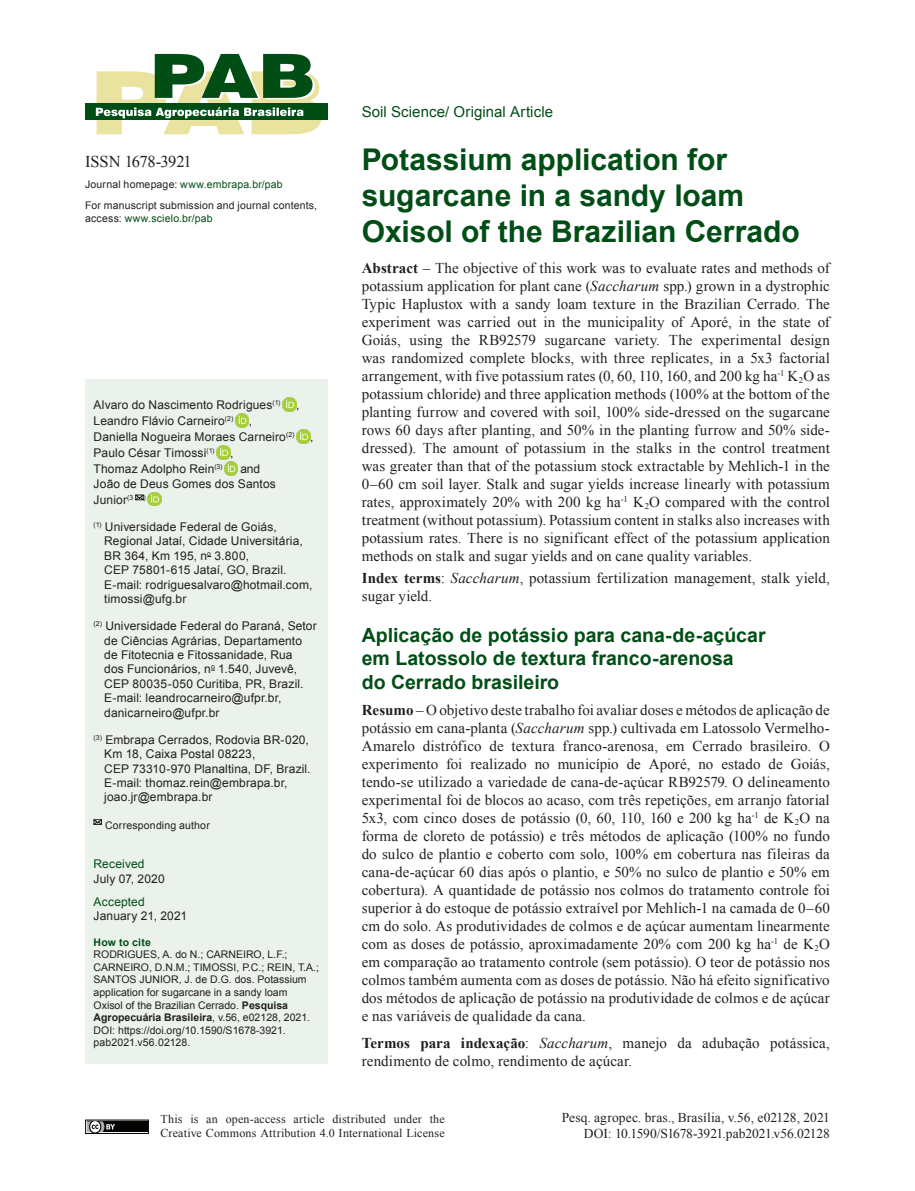
<style>
.page{position:relative;width:915px;height:1191px;background:#fff}
.page>*{position:absolute;margin:0;border:0;box-sizing:border-box;transform-origin:0 0}
.TÍTULO_DO_ARTIGO{font:700 30px/36px "Arial";color:#004e16}
.TÍTULO_DO_ABSTRACT{font:700 19.5px/23.4px "Arial";color:#004e16}
.ISSNe{font:16.5px "Times New Roman";letter-spacing:-.03em;color:#231f20}
.RESUMO_ABSTRACT{font:15px/18px "Times New Roman";letter-spacing:.005em;color:#231f20;text-align:justify}
.SEÇÃO_TIPO_DE_ARTIGO{font:15px "Arial";letter-spacing:.005em;color:#004e16}
.t1{font:13.5px/16.2px "Times New Roman";letter-spacing:.005em;color:#231f20;text-align:right}
.NOTAS_AUTORES{font:12px/14.4px "Arial";letter-spacing:.01em;color:#231f20}
.AUTORES{font:12px/16px "Arial";letter-spacing:.01em;color:#231f20}
.t2{font:12px/14.4px "Times New Roman";letter-spacing:.015em;color:#231f20}
.ACEITE_DATA{font:12px "Arial";letter-spacing:.01em;color:#231f20}
.RECEBIDO_DATA{font:12px "Arial";letter-spacing:.015em;color:#231f20}
.RECEBIDO{font:12px "Arial";letter-spacing:.01em;color:#004e16}
.ACEITE{font:12px "Arial";letter-spacing:.01em;color:#004e16}
.HOW_TO_CITE_TEXTO{font:10.5px/12.6px "Arial";color:#231f20}
.ENDERECO_ELETRONICO{font:10.5px/12.6px "Arial";letter-spacing:.015em;color:#231f20}
.ENDERECO_ELETRONICO-2{font:10.5px "Arial";letter-spacing:.015em;color:#004e16}
.AUTOR_CORRESP{font:10.5px "Arial";letter-spacing:.015em;color:#231f20}
.HOW_TO_CITE{font:700 10.5px "Arial";letter-spacing:.02em;color:#004e16}
.AUTORES-2{font:6.9px "Arial";color:#231f20}
.s1{color:#231f20}
.s2{color:#004e16}
.s3{font-weight:700}
.s4{font-style:italic}
</style>
<div class="page">
<div style="left:85px;top:1119px;width:64px;height:15px;border:1px solid #040503"></div>
<div style="left:87px;top:1121px;width:60px;height:11px;background:#040503"></div>
<svg style="left:85px;top:1119px;width:30px;height:15px"></svg>
<div style="left:85px;top:104px;width:242px;height:16px;background:#004e16"></div>
<svg style="left:96px;top:54px;width:226px;height:80px"></svg>
<div style="left:85px;top:379px;width:242px;height:684px;background:#ebf1eb"></div>
<img style="left:282px;top:398px;width:14px;height:13px">
<img style="left:235px;top:414px;width:14px;height:13px">
<img style="left:296px;top:430px;width:14px;height:13px">
<img style="left:216px;top:446px;width:14px;height:13px">
<svg style="left:224px;top:462px;width:13px;height:13px"></svg>
<svg style="left:135px;top:494px;width:8px;height:6px"></svg>
<img style="left:148px;top:492px;width:13px;height:14px">
<svg style="left:94px;top:819px;width:8px;height:5px"></svg>
<p class="ISSNe" style="left:85px;top:150px;width:108px">ISSN 1678-3921</p>
<p class="ENDERECO_ELETRONICO-2" style="left:85px;top:178px;width:199px"><span class="s1">Journal homepage:</span> www.embrapa.br/pab</p>
<p class="ENDERECO_ELETRONICO" style="left:85px;top:199px;width:233px">For manuscript submission and journal contents, access: <span class="s2">www.scielo.br/pab</span></p>
<p class="AUTORES" style="left:94px;top:397px;width:188px">Alvaro do Nascimento Rodrigues<sup>(1)</sup></p>
<p class="AUTORES" style="left:296px;top:397px;width:5px">,</p>
<p class="AUTORES" style="left:94px;top:413px;width:141px">Leandro Flávio Carneiro<sup>(2)</sup></p>
<p class="AUTORES" style="left:94px;top:413px;width:202px;text-indent:155px">,<br>Daniella Nogueira Moraes Carneiro<sup>(2)</sup></p>
<p class="AUTORES" style="left:94px;top:445px;width:122px">Paulo César Timossi<sup>(1)</sup></p>
<p class="AUTORES" style="left:230px;top:445px;width:5px">,</p>
<p class="AUTORES" style="left:310px;top:429px;width:5px">,</p>
<p class="AUTORES" style="left:94px;top:461px;width:130px">Thomaz Adolpho Rein<sup>(3)</sup></p>
<p class="AUTORES" style="left:94px;top:462px;width:184px;line-height:14.4px;text-indent:147px">and<br>João de Deus Gomes dos Santos</p>
<p class="AUTORES" style="left:94px;top:491px;width:41px">Junior<sup>(3</sup></p>
<p class="AUTORES-2" style="left:143px;top:493px;width:4px">)</p>
<p class="NOTAS_AUTORES" style="left:104px;top:519px;width:209px;text-indent:-11px"><sup>(1)</sup> Universidade Federal de Goiás,<br>Regional Jataí, Cidade Universitária,<br>BR 364, Km 195, n<sup>o</sup> 3.800,<br>CEP 75801-615 Jataí, GO, Brazil.<br>E-mail: rodriguesalvaro@hotmail.com, timossi@ufg.br</p>
<p class="NOTAS_AUTORES" style="left:104px;top:619px;width:214px;text-indent:-11px"><sup>(2)</sup> Universidade Federal do Paraná, Setor de Ciências Agrárias, Departamento de Fitotecnia e Fitossanidade, Rua<br>dos Funcionários, n<sup>o</sup> 1.540, Juvevê, CEP 80035-050 Curitiba, PR, Brazil.<br>E-mail: leandrocarneiro@ufpr.br, danicarneiro@ufpr.br</p>
<p class="NOTAS_AUTORES" style="left:104px;top:732px;width:208px;text-indent:-11px"><sup>(3)</sup> Embrapa Cerrados, Rodovia BR-020,<br>Km 18, Caixa Postal 08223,<br>CEP 73310-970 Planaltina, DF, Brazil.<br>E-mail: thomaz.rein@embrapa.br, joao.jr@embrapa.br</p>
<p class="AUTOR_CORRESP" style="left:105px;top:818px;width:106px">Corresponding author</p>
<p class="RECEBIDO" style="left:94px;top:856px;width:52px">Received</p>
<p class="RECEBIDO_DATA" style="left:94px;top:870px;width:73px">July 07, 2020</p>
<p class="ACEITE" style="left:94px;top:893px;width:53px">Accepted</p>
<p class="ACEITE_DATA" style="left:94px;top:908px;width:95px">January 21, 2021</p>
<p class="HOW_TO_CITE" style="left:94px;top:935px;width:59px">How to cite</p>
<p class="HOW_TO_CITE_TEXTO" style="left:94px;top:948px;width:227px">RODRIGUES, A. do N.; CARNEIRO, L.F.; CARNEIRO, D.N.M.; TIMOSSI, P.C.; REIN, T.A.; SANTOS JUNIOR, J. de D.G. dos. Potassium application for sugarcane in a sandy loam Oxisol of the Brazilian Cerrado. <span class="s3">Pesquisa Agropecuária Brasileira</span>, v.56, e02128, 2021.<br>DOI: https://doi.org/10.1590/S1678-3921. pab2021.v56.02128.</p>
<p class="SEÇÃO_TIPO_DE_ARTIGO" style="left:361px;top:102px;width:193px">Soil Science/ Original Article</p>
<p class="TÍTULO_DO_ARTIGO" style="left:361px;top:143px;width:439px">Potassium application for sugarcane in a sandy loam<br>Oxisol of the Brazilian Cerrado</p>
<p class="RESUMO_ABSTRACT" style="left:361px;top:259px;width:469px"><span class="s3">Abstract</span> – The objective of this work was to evaluate rates and methods of potassium application for plant cane (<span class="s4">Saccharum</span> spp.) grown in a dystrophic Typic Haplustox with a sandy loam texture in the Brazilian Cerrado. The experiment was carried out in the municipality of Aporé, in the state of Goiás, using the RB92579 sugarcane variety. The experimental design was randomized complete blocks, with three replicates, in a 5x3 factorial arrangement, with five potassium rates (0, 60, 110, 160, and 200 kg ha<sup>-1</sup> K<sub>2</sub>O as potassium chloride) and three application methods (100% at the bottom of the planting furrow and covered with soil, 100% side-dressed on the sugarcane rows 60 days after planting, and 50% in the planting furrow and 50% side&shy;dressed). The amount of potassium in the stalks in the control treatment was greater than that of the potassium stock extractable by Mehlich-1 in the 0–60 cm soil layer. Stalk and sugar yields increase linearly with potassium rates, approximately 20% with 200 kg ha<sup>-1</sup> K<sub>2</sub>O compared with the control treatment (without potassium). Potassium content in stalks also increases with potassium rates. There is no significant effect of the potassium application methods on stalk and sugar yields and on cane quality variables.</p>
<p class="RESUMO_ABSTRACT" style="left:361px;top:569px;width:469px"><span class="s3">Index terms</span>: <span class="s4">Saccharum</span>, potassium fertilization management, stalk yield, sugar yield.</p>
<p class="TÍTULO_DO_ABSTRACT" style="left:361px;top:624px;width:405px">Aplicação de potássio para cana-de-açúcar em Latossolo de textura franco-arenosa<br>do Cerrado brasileiro</p>
<p class="RESUMO_ABSTRACT" style="left:361px;top:701px;width:469px"><span class="s3">Resumo</span> – O objetivo deste trabalho foi avaliar doses e métodos de aplicação de potássio em cana-planta (<span class="s4">Saccharum</span> spp.) cultivada em Latossolo Vermelho-Amarelo distrófico de textura franco-arenosa, em Cerrado brasileiro. O experimento foi realizado no município de Aporé, no estado de Goiás, tendo-se utilizado a variedade de cana-de-açúcar RB92579. O delineamento experimental foi de blocos ao acaso, com três repetições, em arranjo fatorial 5x3, com cinco doses de potássio (0, 60, 110, 160 e 200 kg ha<sup>-1</sup> de K<sub>2</sub>O na forma de cloreto de potássio) e três métodos de aplicação (100% no fundo do sulco de plantio e coberto com solo, 100% em cobertura nas fileiras da cana-de-açúcar 60 dias após o plantio, e 50% no sulco de plantio e 50% em cobertura). A quantidade de potássio nos colmos do tratamento controle foi superior à do estoque de potássio extraível por Mehlich-1 na camada de 0–60 cm do solo. As produtividades de colmos e de açúcar aumentam linearmente com as doses de potássio, aproximadamente 20% com 200 kg ha<sup>-1</sup> de K<sub>2</sub>O em comparação ao tratamento controle (sem potássio). O teor de potássio nos colmos também aumenta com as doses de potássio. Não há efeito significativo dos métodos de aplicação de potássio na produtividade de colmos e de açúcar e nas variáveis de qualidade da cana.</p>
<p class="RESUMO_ABSTRACT" style="left:361px;top:1033px;width:469px"><span class="s3">Termos para indexação</span>: <span class="s4">Saccharum</span>, manejo da adubação potássica, rendimento de colmo, rendimento de açúcar.</p>
<p class="t2" style="left:160px;top:1111px;width:286px">This is an open-access article distributed under the<br>Creative Commons Attribution 4.0 International License</p>
<p class="t1" style="left:561px;top:1109px;width:269px">Pesq. agropec. bras., Brasília, v.56, e02128, 2021<br>DOI: 10.1590/S1678-3921.pab2021.v56.02128</p>
</div>
